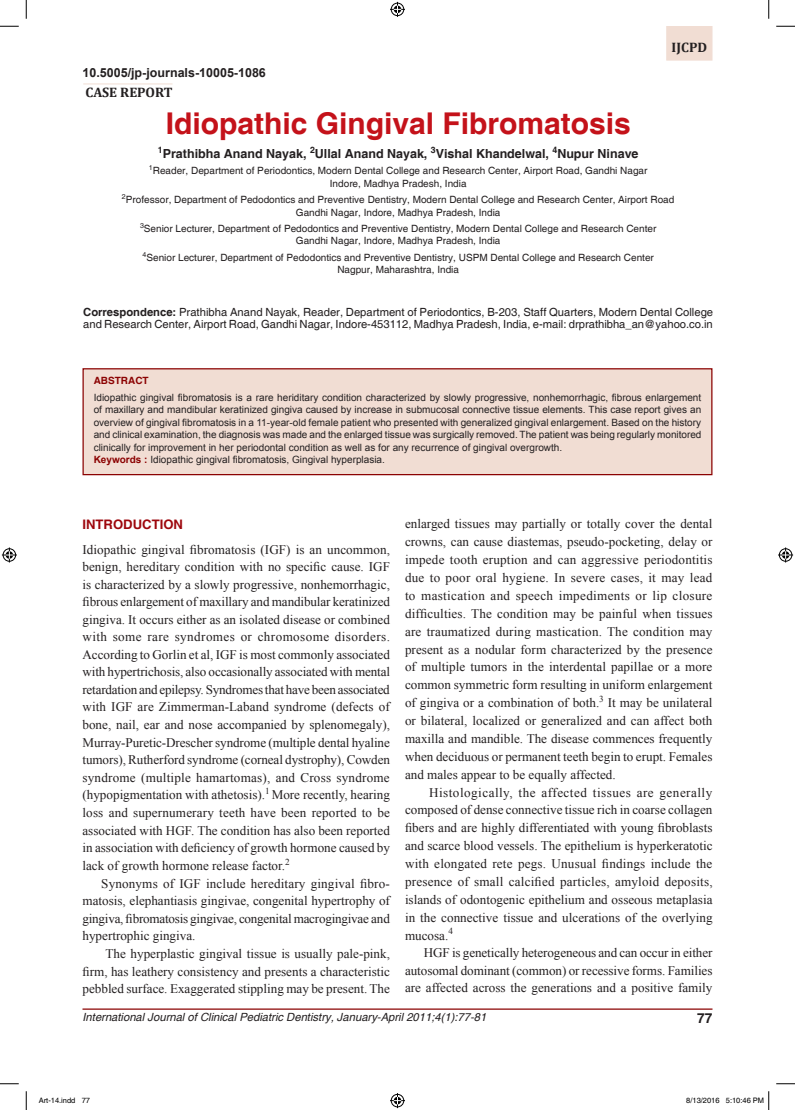
<style>
.page{position:relative;width:795px;height:1110px;background:#fff}
.page>*{position:absolute;margin:0;border:0;box-sizing:border-box;transform-origin:0 0}
.head{font:700 30px "Helvetica";color:#c4121a}
.t1{font:700 13.75px "Cambria";color:#231f20}
.t2{font:700 13.75px "Helvetica";color:#231f20}
.text{font:13.12px/17.5px "Times New Roman";color:#231f20;text-align:justify}
.A{font:700 13.12px "Helvetica";color:#9d070d}
.author{font:700 12.5px "Helvetica";color:#231f20}
.t3{font:700 12.5px "Arial";color:#231f20}
.correspondence{font:11.25px/12.5px "Helvetica";color:#231f20}
.t4{font:italic 11.25px "Helvetica";color:#231f20}
.Abstract{font:10px/12.5px "Arial";color:#231f20;text-align:justify}
.address{font:10px/12.5px "Helvetica";color:#231f20;text-align:center}
.t5{font:700 10px "Helvetica";color:#8b0202}
.t6{font:7.5px "Helvetica";color:#000}
.s1{font-weight:700}
.s2{font-weight:700;color:#8b0202}
</style>
<div class="page">
<div style="left:666px;top:26px;width:46px;height:35px;background:#f1ddd3"></div>
<hr style="left:82px;top:1009px;width:630px;height:1px;background:#8b0202">
<div style="left:82px;top:368px;width:630px;height:107px;background:#f1ddd3;border:1px solid #8b0202"></div>
<hr style="left:83px;top:84px;width:90px;height:1px;background:#f1ddd3">
<svg style="left:0;top:25px;width:19px;height:2px"></svg>
<svg style="left:776px;top:25px;width:19px;height:2px"></svg>
<svg style="left:0;top:1083px;width:19px;height:2px"></svg>
<svg style="left:776px;top:1083px;width:19px;height:2px"></svg>
<svg style="left:25px;top:0;width:2px;height:19px"></svg>
<svg style="left:25px;top:1091px;width:2px;height:19px"></svg>
<svg style="left:768px;top:0;width:2px;height:19px"></svg>
<svg style="left:390px;top:2px;width:15px;height:15px"></svg>
<svg style="left:390px;top:1093px;width:15px;height:15px"></svg>
<svg style="left:2px;top:548px;width:15px;height:14px"></svg>
<svg style="left:778px;top:548px;width:15px;height:14px"></svg>
<svg style="left:768px;top:1091px;width:2px;height:19px"></svg>
<p class="t3" style="left:82px;top:65px;width:185px">10.5005/jp-journals-10005-1086</p>
<p class="t1" style="left:86px;top:83px;width:88px">CASE REPORT</p>
<p class="t1" style="left:672px;top:38px;width:37px">IJCPD</p>
<p class="head" style="left:166px;top:105px;width:467px">Idiopathic Gingival Fibromatosis</p>
<p class="author" style="left:158px;top:146px;width:482px"><sup>1</sup>Prathibha Anand Nayak, <sup>2</sup>Ullal Anand Nayak, <sup>3</sup>Vishal Khandelwal, <sup>4</sup>Nupur Ninave</p>
<p class="address" style="left:149px;top:165px;width:500px"><sup>1</sup>Reader, Department of Periodontics, Modern Dental College and Research Center, Airport Road, Gandhi Nagar<br>Indore, Madhya Pradesh, India</p>
<p class="address" style="left:122px;top:194px;width:554px"><sup>2</sup>Professor, Department of Pedodontics and Preventive Dentistry, Modern Dental College and Research Center, Airport Road<br>Gandhi Nagar, Indore, Madhya Pradesh, India</p>
<p class="address" style="left:140px;top:222px;width:518px"><sup>3</sup>Senior Lecturer, Department of Pedodontics and Preventive Dentistry, Modern Dental College and Research Center<br>Gandhi Nagar, Indore, Madhya Pradesh, India</p>
<p class="address" style="left:143px;top:251px;width:513px"><sup>4</sup>Senior Lecturer, Department of Pedodontics and Preventive Dentistry, USPM Dental College and Research Center<br>Nagpur, Maharashtra, India</p>
<p class="correspondence" style="left:83px;top:306px;width:631px"><span class="s1">Correspondence:</span> Prathibha Anand Nayak, Reader, Department of Periodontics, B-203, Staff Quarters, Modern Dental College and Research Center, Airport Road, Gandhi Nagar, Indore-453112, Madhya Pradesh, India, e-mail: drprathibha_an@yahoo.co.in</p>
<p class="t5" style="left:94px;top:375px;width:56px">ABSTRACT</p>
<p class="Abstract" style="left:94px;top:391px;width:609px">Idiopathic gingival fibromatosis is a rare heriditary condition characterized by slowly progressive, nonhemorrhagic, fibrous enlargement of maxillary and mandibular keratinized gingiva caused by increase in submucosal connective tissue elements. This case report gives an overview of gingival fibromatosis in a 11-year-old female patient who presented with generalized gingival enlargement. Based on the history and clinical examination, the diagnosis was made and the enlarged tissue was surgically removed. The patient was being regularly monitored clinically for improvement in her periodontal condition as well as for any recurrence of gingival overgrowth.</p>
<p class="Abstract" style="left:94px;top:454px;width:293px"><span class="s2">Keywords :</span> Idiopathic gingival fibromatosis, Gingival hyperplasia.</p>
<p class="A" style="left:82px;top:516px;width:102px">INTRODUCTION</p>
<p class="text" style="left:82px;top:541px;width:309px">Idiopathic gingival fibromatosis (IGF) is an uncommon, benign, hereditary condition with no specific cause. IGF is characterized by a slowly progressive, nonhemorrhagic, fibrous enlargement of maxillary and mandibular keratinized gingiva. It occurs either as an isolated disease or combined with some rare syndromes or chromosome disorders.<br>According to Gorlin et al, IGF is most commonly associated with hypertrichosis, also occasionally associated with mental retardation and epilepsy. Syndromes that have been associated with IGF are Zimmerman-Laband syndrome (defects of bone, nail, ear and nose accompanied by splenomegaly), Murray-Puretic-Drescher syndrome (multiple dental hyaline tumors), Rutherford syndrome (corneal dystrophy), Cowden syndrome (multiple hamartomas), and Cross syndrome (hypopigmentation with athetosis).<sup>1</sup> More recently, hearing loss and supernumerary teeth have been reported to be associated with HGF. The condition has also been reported in association with deficiency of growth hormone caused by lack of growth hormone release factor.<sup>2</sup></p>
<p class="text" style="left:82px;top:874px;width:309px;text-indent:19px">Synonyms of IGF include hereditary gingival fibro&shy;matosis, elephantiasis gingivae, congenital hypertrophy of gingiva, fibromatosis gingivae, congenital macrogingivae and hypertrophic gingiva.</p>
<p class="text" style="left:82px;top:945px;width:309px;text-indent:23px">The hyperplastic gingival tissue is usually pale-pink, firm, has leathery consistency and presents a characteristic pebbled surface. Exaggerated stippling may be present. The</p>
<p class="text" style="left:405px;top:515px;width:309px;line-height:17.9px">enlarged tissues may partially or totally cover the dental crowns, can cause diastemas, pseudo-pocketing, delay or impede tooth eruption and can aggressive periodontitis due to poor oral hygiene. In severe cases, it may lead to mastication and speech impediments or lip closure difficulties. The condition may be painful when tissues are traumatized during mastication. The condition may present as a nodular form characterized by the presence of multiple tumors in the interdental papillae or a more common symmetric form resulting in uniform enlargement of gingiva or a combination of both.<sup>3</sup> It may be unilateral or bilateral, localized or generalized and can affect both maxilla and mandible. The disease commences frequently when deciduous or permanent teeth begin to erupt. Females and males appear to be equally affected.</p>
<p class="text" style="left:405px;top:783px;width:309px;line-height:17.9px;text-indent:24px">Histologically, the affected tissues are generally composed of dense connective tissue rich in coarse collagen fibers and are highly differentiated with young fibroblasts and scarce blood vessels. The epithelium is hyperkeratotic with elongated rete pegs. Unusual findings include the presence of small calcified particles, amyloid deposits, islands of odontogenic epithelium and osseous metaplasia in the connective tissue and ulcerations of the overlying mucosa.<sup>4</sup></p>
<p class="text" style="left:405px;top:944px;width:309px;text-indent:19px">HGF is genetically heterogeneous and can occur in either autosomal dominant (common) or recessive forms. Families are affected across the generations and a positive family</p>
<p class="t4" style="left:82px;top:1011px;width:405px">International Journal of Clinical Pediatric Dentistry, January-April 2011;4(1):77-81</p>
<p class="t2" style="left:697px;top:1010px;width:17px">77</p>
<p class="t6" style="left:39px;top:1096px;width:53px">Art-14.indd 77</p>
<p class="t6" style="left:686px;top:1096px;width:79px">8/13/2016 5:10:46 PM</p>
</div>
